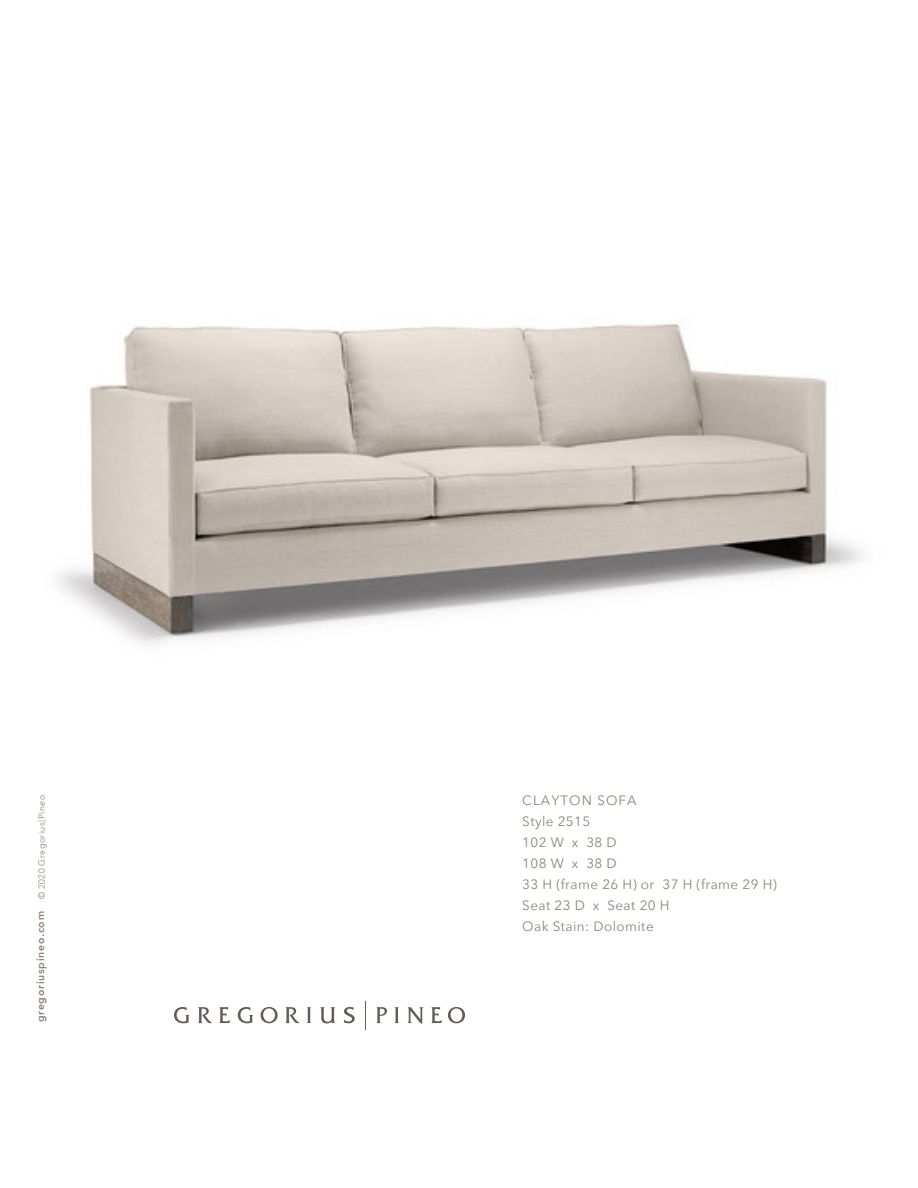
<style>
.page{position:relative;width:918px;height:1188px;background:#fff}
.page>*{position:absolute;margin:0;border:0;box-sizing:border-box;transform-origin:0 0}
.t1{font:13.5px/21px "Avenir Next";letter-spacing:.03em;color:#8f8279}
.t2{font:800 10.5px "Avenir";letter-spacing:.07em;color:#8f8279}
.t3{font:300 9px "Avenir";letter-spacing:.05em;color:#8f8279}
</style>
<div class="page">
<svg style="left:174px;top:1007px;width:15px;height:16px"></svg>
<svg style="left:238px;top:1007px;width:15px;height:16px"></svg>
<svg style="left:261px;top:1007px;width:17px;height:16px"></svg>
<svg style="left:448px;top:1007px;width:17px;height:16px"></svg>
<svg style="left:307px;top:1007px;width:4px;height:16px"></svg>
<svg style="left:395px;top:1007px;width:4px;height:16px"></svg>
<svg style="left:344px;top:1007px;width:11px;height:16px"></svg>
<svg style="left:198px;top:1007px;width:14px;height:16px"></svg>
<svg style="left:285px;top:1007px;width:15px;height:16px"></svg>
<svg style="left:376px;top:1007px;width:11px;height:16px"></svg>
<svg style="left:219px;top:1007px;width:11px;height:16px"></svg>
<svg style="left:431px;top:1007px;width:11px;height:16px"></svg>
<svg style="left:320px;top:1007px;width:15px;height:16px"></svg>
<svg style="left:407px;top:1007px;width:16px;height:17px"></svg>
<svg style="left:365px;top:1001px;width:1px;height:28px"></svg>
<img style="left:57px;top:323px;width:807px;height:321px">
<p class="t3" style="left:36px;top:899px;width:106px;rotate:-90deg">© 2020 Gregorius|Pineo</p>
<p class="t2" style="left:32px;top:1022px;width:113px;rotate:-90deg">gregoriuspineo.com</p>
<p class="t1" style="left:522px;top:789px;width:256px">CLAYTON SOFA<br>Style 2515<br>102 W x 38 D<br>108 W x 38 D<br>33 H (frame 26 H) or 37 H (frame 29 H)<br>Seat 23 D x Seat 20 H<br>Oak Stain: Dolomite</p>
</div>
